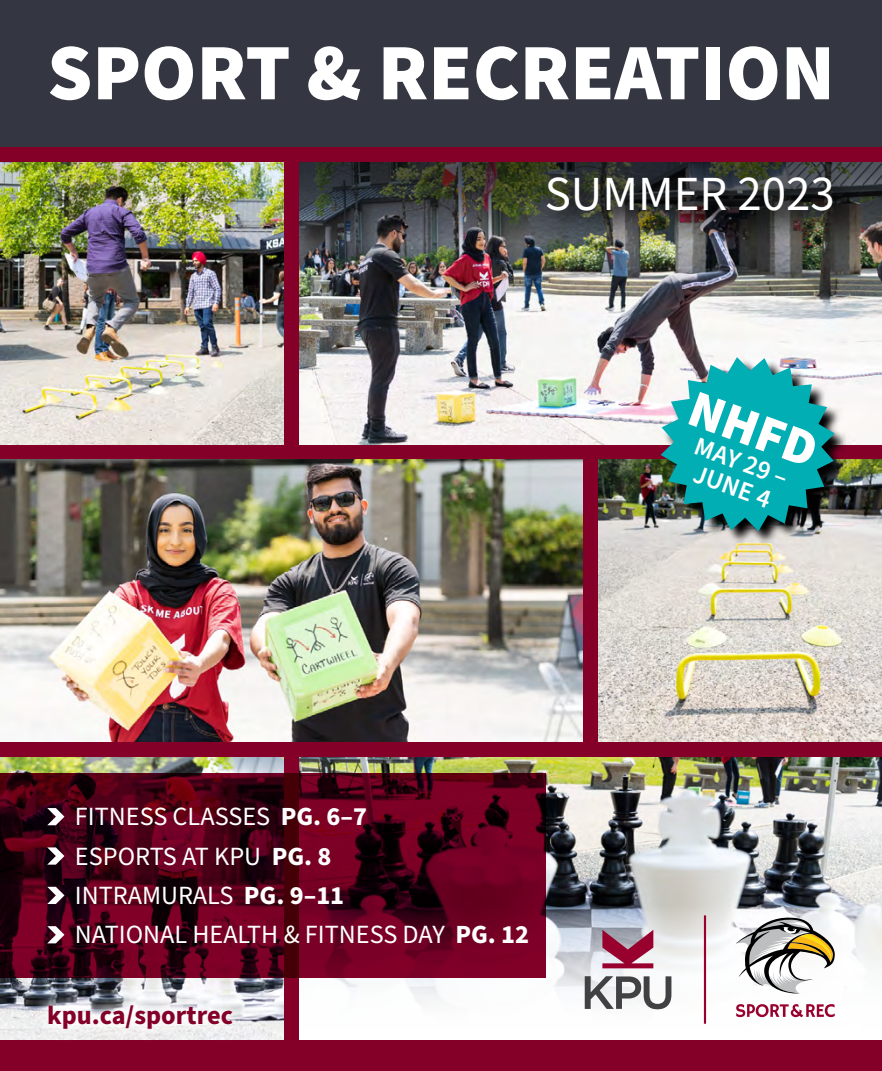
<style>
.page{position:relative;width:882px;height:1071px;background:#840029}
.page>*{position:absolute;margin:0;border:0;box-sizing:border-box;transform-origin:0 0}
.t1{font:900 80.15px "Source Sans Pro";color:#fff}
.t2{font:900 52.5px "Source Sans Pro";color:#fff}
.t3{font:49px "Source Sans Pro";color:#fff}
.t4{font:26.25px/39.4px "Source Sans Pro";color:#fff}
.t5{font:700 26.25px "Source Sans Pro";color:#840029}
.t6{font:600 26.25px/26.2px "Source Sans Pro";color:#fff;text-align:center}
.s1{font-weight:700}
</style>
<div class="page">
<img style="left:0;top:162px;width:284px;height:282px">
<img style="left:0;top:758px;width:284px;height:281px">
<img style="left:598px;top:460px;width:284px;height:282px">
<img style="left:299px;top:241px;width:583px;height:203px">
<img style="left:299px;top:162px;width:583px;height:79px">
<img style="left:299px;top:758px;width:583px;height:148px">
<svg style="left:299px;top:906px;width:583px;height:134px;background:#f0f1f3"></svg>
<img style="left:0;top:460px;width:583px;height:282px">
<div style="left:0;top:0;width:882px;height:147px;background:#343741"></div>
<svg style="left:540px;top:169px;width:316px;height:66px;background:#333532"></svg>
<svg style="left:34px;top:990px;width:212px;height:50px;background:#dbdcdf"></svg>
<svg style="left:0;top:773px;width:546px;height:205px"></svg>
<svg style="left:736px;top:1004px;width:99px;height:13px"></svg>
<svg style="left:736px;top:915px;width:99px;height:79px;background:#c1bdb3"></svg>
<svg style="left:602px;top:930px;width:51px;height:38px;background:#aa5774"></svg>
<svg style="left:585px;top:976px;width:86px;height:33px;background:#a3a3a4"></svg>
<hr style="left:704px;top:915px;width:2px;height:109px;background:#98002e">
<img style="left:661px;top:357px;width:189px;height:189px">
<img style="left:661px;top:357px;width:174px;height:174px">
<svg style="left:47px;top:808px;width:17px;height:17px"></svg>
<svg style="left:47px;top:847px;width:17px;height:18px"></svg>
<svg style="left:47px;top:887px;width:17px;height:17px"></svg>
<svg style="left:47px;top:926px;width:17px;height:17px"></svg>
<h1 class="t1" style="left:47px;top:17px;width:789px">SPORT &amp; RECREATION</h1>
<h3 class="t3" style="left:545px;top:161px;width:292px">SUMMER 2023</h3>
<p class="t4" style="left:75px;top:798px;width:456px">FITNESS CLASSES <span class="s1">PG. 6–7<br></span>ESPORTS AT KPU <span class="s1">PG. 8<br></span>INTRAMURALS <span class="s1">PG. 9–11<br></span>NATIONAL HEALTH &amp; FITNESS DAY <span class="s1">PG. 12</span></p>
<p class="t5" style="left:47px;top:997px;width:187px">kpu.ca/sportrec</p>
<h2 class="t2" style="left:703px;top:372px;width:134px;rotate:20deg">NHFD</h2>
<p class="t6" style="left:700px;top:434px;width:99px;rotate:20deg">MAY 29 –<br>JUNE 4</p>
</div>
